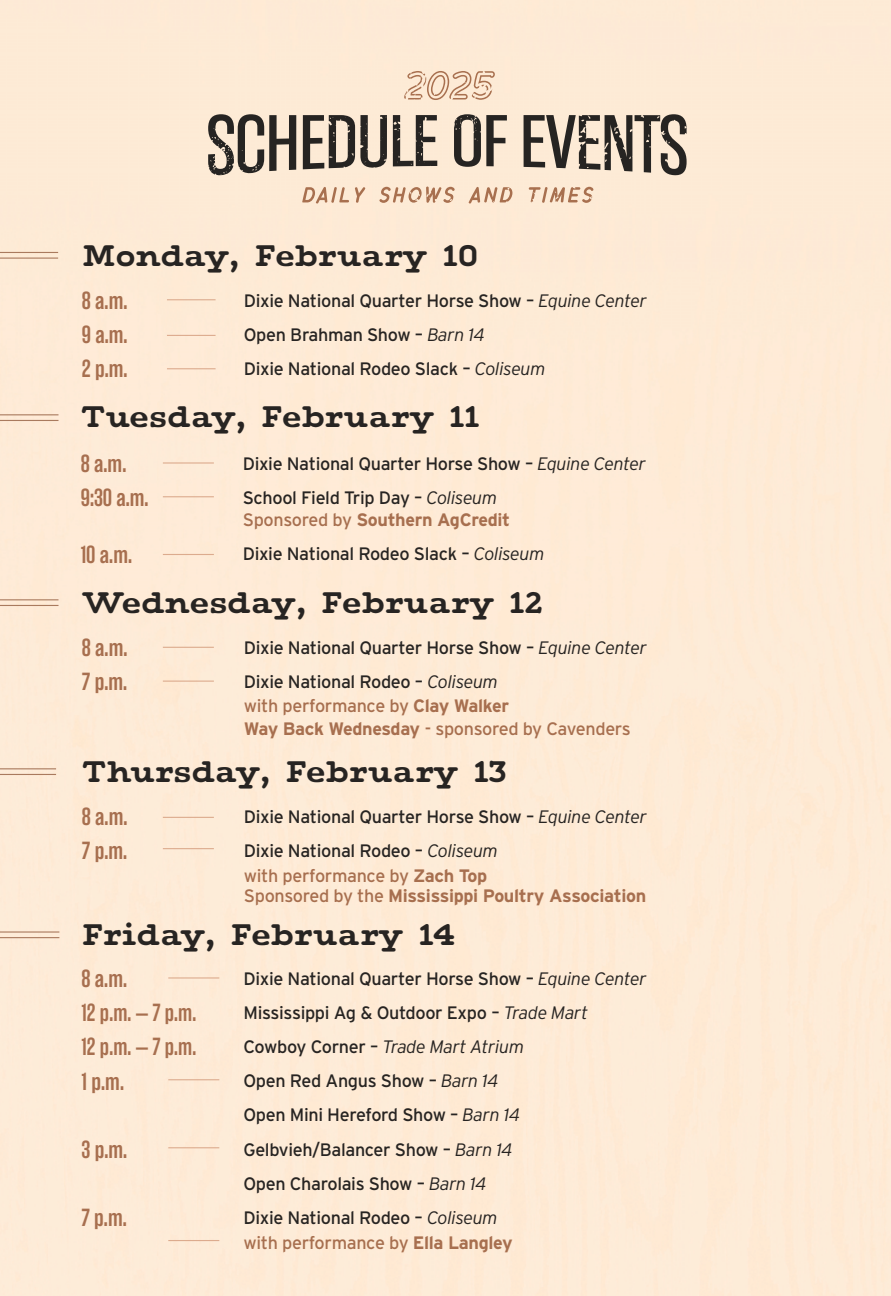
<style>
.page{position:relative;width:891px;height:1296px;background:#fff}
.page>*{position:absolute;margin:0;border:0;box-sizing:border-box;transform-origin:0 0}
.t1{font:700 33.75px "Maxular Rx";letter-spacing:-.025em;color:#272422}
.t2{font:600 24.75px "Rama Gothic E";letter-spacing:-.005em;color:#a76f4f}
.t3{font:600 24.75px "Rama Gothic E";letter-spacing:-.005em;color:#a76f4f;scale:.96 1}
.t4{font:18px/24.8px "Interstate";letter-spacing:-.02em;color:#272422}
.t5{font:700 18px "Interstate";letter-spacing:-.02em;color:#a76f4f}
.t6{font:18px "Interstate";letter-spacing:-.02em;color:#a76f4f}
.t7{font:italic 300 18px "Interstate";letter-spacing:-.02em;color:#272422}
.s1{font-weight:300;font-style:italic}
.s2{color:#a76f4f}
.s3{font-weight:700;color:#a76f4f}
.s4{font-weight:700}
.s5{font-weight:400}
.s6{font-weight:400;font-style:normal}
</style>
<div class="page">
<svg style="left:355px;top:187px;width:10px;height:16px"></svg>
<svg style="left:302px;top:187px;width:47px;height:17px"></svg>
<svg style="left:379px;top:187px;width:76px;height:16px"></svg>
<svg style="left:529px;top:187px;width:64px;height:16px"></svg>
<svg style="left:469px;top:187px;width:44px;height:17px"></svg>
<svg style="left:454px;top:114px;width:53px;height:53px"></svg>
<svg style="left:208px;top:114px;width:88px;height:62px"></svg>
<svg style="left:303px;top:115px;width:84px;height:54px"></svg>
<svg style="left:393px;top:115px;width:44px;height:51px"></svg>
<svg style="left:524px;top:114px;width:163px;height:62px"></svg>
<svg style="left:404px;top:71px;width:91px;height:29px"></svg>
<hr style="left:163px;top:462px;width:51px;height:2px;background:#dcab8e">
<hr style="left:163px;top:496px;width:51px;height:1px;background:#dcab8e">
<hr style="left:163px;top:554px;width:51px;height:1px;background:#dcab8e">
<hr style="left:0;top:414px;width:59px;height:1px;background:#a97a5e">
<hr style="left:0;top:420px;width:59px;height:1px;background:#a97a5e">
<hr style="left:163px;top:647px;width:51px;height:1px;background:#dcab8e">
<hr style="left:163px;top:681px;width:51px;height:1px;background:#dcab8e">
<hr style="left:0;top:599px;width:59px;height:1px;background:#a97a5e">
<hr style="left:0;top:605px;width:59px;height:1px;background:#a97a5e">
<hr style="left:163px;top:817px;width:51px;height:1px;background:#dcab8e">
<hr style="left:163px;top:848px;width:51px;height:1px;background:#dcab8e">
<hr style="left:0;top:768px;width:56px;height:1px;background:#a97a5e">
<hr style="left:0;top:774px;width:56px;height:1px;background:#a97a5e">
<hr style="left:168px;top:977px;width:51px;height:2px;background:#dcab8e">
<hr style="left:168px;top:1079px;width:51px;height:1px;background:#dcab8e">
<hr style="left:168px;top:1147px;width:51px;height:1px;background:#dcab8e">
<hr style="left:168px;top:1240px;width:51px;height:1px;background:#dcab8e">
<hr style="left:0;top:931px;width:59px;height:2px;background:#a97a5e">
<hr style="left:0;top:937px;width:59px;height:1px;background:#a97a5e">
<hr style="left:167px;top:299px;width:49px;height:1px;background:#dcab8e">
<hr style="left:167px;top:335px;width:49px;height:1px;background:#dcab8e">
<hr style="left:167px;top:368px;width:49px;height:1px;background:#dcab8e">
<hr style="left:0;top:252px;width:58px;height:1px;background:#a97a5e">
<hr style="left:0;top:258px;width:58px;height:1px;background:#a97a5e">
<p class="t1" style="left:82px;top:226px;width:399px">Monday, February 10</p>
<p class="t2" style="left:82px;top:287px;width:47px">8 a.m.</p>
<p class="t4" style="left:244px;top:288px;width:405px">Dixie National Quarter Horse Show – <span class="s1">Equine Center</span></p>
<p class="t2" style="left:82px;top:321px;width:47px">9 a.m.</p>
<p class="t4" style="left:244px;top:322px;width:243px">Open Brahman Show – <span class="s1">Barn 14</span></p>
<p class="t2" style="left:82px;top:355px;width:48px">2 p.m.</p>
<p class="t4" style="left:244px;top:356px;width:303px">Dixie National Rodeo Slack – <span class="s1">Coliseum</span></p>
<p class="t1" style="left:81px;top:387px;width:401px">Tuesday, February 11</p>
<p class="t2" style="left:81px;top:450px;width:47px">8 a.m.</p>
<p class="t4" style="left:243px;top:451px;width:405px">Dixie National Quarter Horse Show – <span class="s1">Equine Center</span></p>
<p class="t2" style="left:81px;top:484px;width:70px">9:30 a.m.</p>
<p class="t4" style="left:243px;top:486px;width:269px;line-height:22.5px">School Field Trip Day – <span class="s1">Coliseum<br></span><span class="s2">Sponsored by</span> <span class="s3">Southern AgCredit</span></p>
<p class="t2" style="left:81px;top:541px;width:53px">10 a.m.</p>
<p class="t4" style="left:243px;top:542px;width:303px">Dixie National Rodeo Slack – <span class="s1">Coliseum</span></p>
<p class="t1" style="left:82px;top:574px;width:463px">Wednesday, February 12</p>
<p class="t2" style="left:82px;top:634px;width:47px">8 a.m.</p>
<p class="t4" style="left:244px;top:635px;width:405px">Dixie National Quarter Horse Show – <span class="s1">Equine Center</span></p>
<p class="t2" style="left:82px;top:668px;width:47px">7 p.m.</p>
<p class="t4" style="left:244px;top:669px;width:267px">Dixie National Rodeo – <span class="s1">Coliseum </span><span class="s2">with performance by</span> <span class="s3">Clay Walker</span></p>
<p class="t6" style="left:244px;top:718px;width:388px"><span class="s4">Way Back Wednesday</span> - sponsored by Cavenders</p>
<p class="t1" style="left:82px;top:743px;width:427px">Thursday, February 13</p>
<p class="t2" style="left:82px;top:803px;width:47px">8 a.m.</p>
<p class="t4" style="left:244px;top:804px;width:405px">Dixie National Quarter Horse Show – <span class="s1">Equine Center</span></p>
<p class="t2" style="left:82px;top:837px;width:47px">7 p.m.</p>
<p class="t4" style="left:244px;top:838px;width:256px">Dixie National Rodeo – <span class="s1">Coliseum </span><span class="s2">with performance by</span> <span class="s3">Zach Top</span></p>
<p class="t5" style="left:244px;top:886px;width:404px"><span class="s5">Sponsored by the</span> Mississippi Poultry Association</p>
<p class="t1" style="left:82px;top:905px;width:375px">Friday, February 14</p>
<p class="t2" style="left:82px;top:965px;width:47px">8 a.m.</p>
<p class="t4" style="left:244px;top:966px;width:405px">Dixie National Quarter Horse Show – <span class="s1">Equine Center</span></p>
<p class="t3" style="left:82px;top:999px;width:121px">12 p.m. – 7 p.m.</p>
<p class="t4" style="left:244px;top:1000px;width:346px">Mississippi Ag &amp; Outdoor Expo – <span class="s1">Trade Mart</span></p>
<p class="t3" style="left:82px;top:1033px;width:121px">12 p.m. – 7 p.m.</p>
<p class="t7" style="left:244px;top:1037px;width:282px"><span class="s6">Cowboy Corner –</span> Trade Mart Atrium</p>
<p class="t2" style="left:82px;top:1067px;width:44px">1 p.m.</p>
<p class="t4" style="left:244px;top:1068px;width:257px">Open Red Angus Show – <span class="s1">Barn 14</span></p>
<p class="t4" style="left:244px;top:1103px;width:278px">Open Mini Hereford Show – <span class="s1">Barn 14</span></p>
<p class="t2" style="left:82px;top:1136px;width:47px">3 p.m.</p>
<p class="t4" style="left:244px;top:1137px;width:271px">Gelbvieh/Balancer Show – <span class="s1">Barn 14</span></p>
<p class="t4" style="left:244px;top:1171px;width:245px">Open Charolais Show – <span class="s1">Barn 14</span></p>
<p class="t2" style="left:82px;top:1204px;width:47px">7 p.m.</p>
<p class="t4" style="left:244px;top:1205px;width:271px">Dixie National Rodeo – <span class="s1">Coliseum </span><span class="s2">with performance by</span> <span class="s3">Ella Langley</span></p>
</div>
